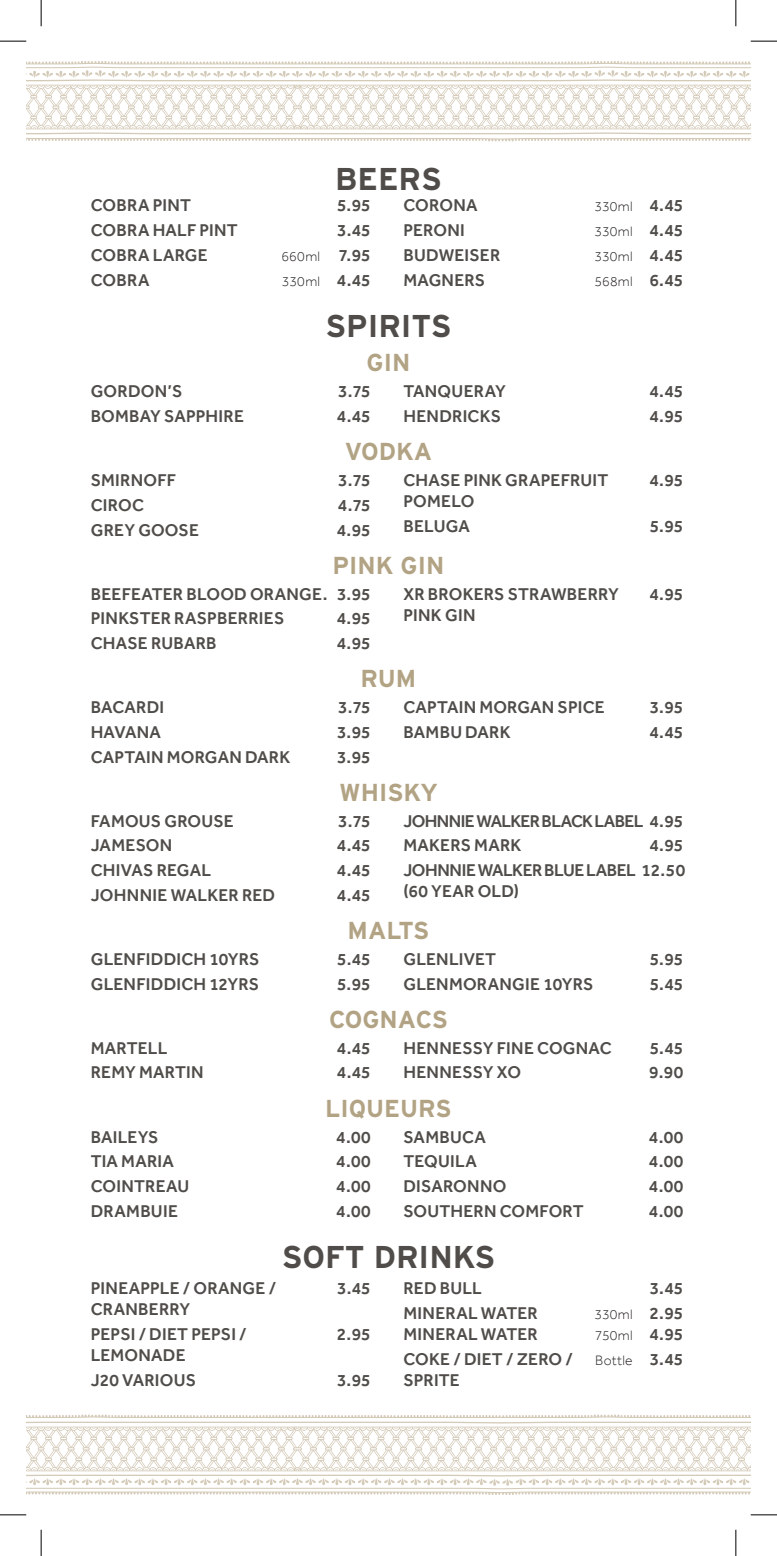
<style>
.page{position:relative;width:777px;height:1556px;background:#fff}
.page>*{position:absolute;margin:0;border:0;box-sizing:border-box;transform-origin:0 0}
.t1{font:700 31.5px "Interstate";color:#4f4c49}
.t2{font:700 24.5px "Interstate";color:#b2a384}
.t3{font:500 17.5px/24.7px "Effra";letter-spacing:.01em;color:#4f4c49}
.t4{font:500 17.5px/24.7px "Effra";letter-spacing:-.03em;color:#4f4c49}
.t5{font:500 17.5px/24.7px "Effra";letter-spacing:-.025em;color:#4f4c49;text-align:right}
.t6{font:300 14px "Effra";letter-spacing:.02em;color:#231f20}
.s1{font-weight:500;font-size:17.5px;color:#4f4c49}
</style>
<div class="page">
<svg style="left:26px;top:61px;width:725px;height:80px"></svg>
<svg style="left:26px;top:1414px;width:725px;height:81px"></svg>
<svg style="left:0;top:41px;width:26px;height:1px"></svg>
<svg style="left:751px;top:41px;width:26px;height:1px"></svg>
<svg style="left:0;top:1514px;width:26px;height:1px"></svg>
<svg style="left:751px;top:1514px;width:26px;height:1px"></svg>
<svg style="left:41px;top:0;width:1px;height:26px"></svg>
<svg style="left:41px;top:1529px;width:1px;height:27px"></svg>
<svg style="left:735px;top:0;width:1px;height:26px"></svg>
<svg style="left:735px;top:1529px;width:1px;height:27px"></svg>
<h1 class="t1" style="left:335px;top:162px;width:108px">BEERS</h1>
<p class="t3" style="left:403px;top:193px;width:76px">CORONA</p>
<p class="t6" style="left:594px;top:198px;width:90px">330ml <span class="s1">4.45</span></p>
<p class="t3" style="left:403px;top:218px;width:63px">PERONI</p>
<p class="t6" style="left:594px;top:223px;width:90px">330ml <span class="s1">4.45</span></p>
<p class="t3" style="left:403px;top:242px;width:98px">BUDWEISER</p>
<p class="t6" style="left:594px;top:248px;width:90px">330ml <span class="s1">4.45</span></p>
<p class="t3" style="left:403px;top:267px;width:83px">MAGNERS</p>
<p class="t6" style="left:594px;top:272px;width:90px">568ml <span class="s1">6.45</span></p>
<h1 class="t1" style="left:325px;top:308px;width:128px">SPIRITS</h1>
<h2 class="t2" style="left:367px;top:349px;width:45px">GIN</h2>
<p class="t3" style="left:91px;top:193px;width:102px">COBRA PINT</p>
<p class="t3" style="left:337px;top:193px;width:35px">5.95</p>
<p class="t3" style="left:91px;top:218px;width:149px">COBRA HALF PINT</p>
<p class="t3" style="left:337px;top:218px;width:35px">3.45</p>
<p class="t3" style="left:91px;top:242px;width:119px">COBRA LARGE</p>
<p class="t6" style="left:282px;top:248px;width:91px">660ml <span class="s1">7.95</span></p>
<p class="t3" style="left:91px;top:267px;width:60px">COBRA</p>
<p class="t6" style="left:282px;top:272px;width:90px">330ml <span class="s1">4.45</span></p>
<p class="t3" style="left:91px;top:379px;width:93px">GORDON’S</p>
<p class="t3" style="left:338px;top:379px;width:34px">3.75</p>
<p class="t3" style="left:91px;top:404px;width:155px">BOMBAY SAPPHIRE</p>
<p class="t3" style="left:337px;top:404px;width:36px">4.45</p>
<p class="t3" style="left:403px;top:379px;width:104px">TANQUERAY</p>
<p class="t3" style="left:649px;top:379px;width:36px">4.45</p>
<p class="t3" style="left:403px;top:404px;width:99px">HENDRICKS</p>
<p class="t3" style="left:649px;top:404px;width:36px">4.95</p>
<h2 class="t2" style="left:345px;top:438px;width:89px">VODKA</h2>
<p class="t3" style="left:91px;top:468px;width:87px">SMIRNOFF</p>
<p class="t3" style="left:338px;top:468px;width:34px">3.75</p>
<p class="t3" style="left:91px;top:492px;width:55px">CIROC</p>
<p class="t3" style="left:338px;top:492px;width:34px">4.75</p>
<p class="t3" style="left:91px;top:517px;width:110px">GREY GOOSE</p>
<p class="t3" style="left:337px;top:517px;width:36px">4.95</p>
<p class="t3" style="left:403px;top:468px;width:206px">CHASE PINK GRAPEFRUIT</p>
<p class="t3" style="left:649px;top:468px;width:36px">4.95</p>
<p class="t3" style="left:403px;top:489px;width:73px">POMELO<br>BELUGA</p>
<p class="t3" style="left:649px;top:513px;width:35px">5.95</p>
<h2 class="t2" style="left:332px;top:551px;width:113px">PINK GIN</h2>
<p class="t3" style="left:91px;top:581px;width:282px">BEEFEATER BLOOD ORANGE. 3.95<br>PINKSTER RASPBERRIES</p>
<p class="t3" style="left:403px;top:581px;width:217px">XR BROKERS STRAWBERRY</p>
<p class="t3" style="left:649px;top:581px;width:36px">4.95</p>
<p class="t3" style="left:403px;top:602px;width:74px">PINK GIN</p>
<p class="t3" style="left:337px;top:606px;width:36px">4.95</p>
<p class="t3" style="left:91px;top:631px;width:127px">CHASE RUBARB</p>
<p class="t3" style="left:337px;top:631px;width:36px">4.95</p>
<h2 class="t2" style="left:360px;top:665px;width:57px">RUM</h2>
<p class="t3" style="left:91px;top:695px;width:75px">BACARDI</p>
<p class="t3" style="left:338px;top:695px;width:34px">3.75</p>
<p class="t3" style="left:91px;top:719px;width:72px">HAVANA</p>
<p class="t3" style="left:337px;top:719px;width:35px">3.95</p>
<p class="t3" style="left:91px;top:744px;width:201px">CAPTAIN MORGAN DARK</p>
<p class="t3" style="left:337px;top:744px;width:35px">3.95</p>
<p class="t3" style="left:403px;top:695px;width:203px">CAPTAIN MORGAN SPICE</p>
<p class="t3" style="left:649px;top:695px;width:35px">3.95</p>
<p class="t3" style="left:403px;top:719px;width:109px">BAMBU DARK</p>
<p class="t3" style="left:649px;top:719px;width:36px">4.45</p>
<h2 class="t2" style="left:339px;top:778px;width:100px">WHISKY</h2>
<p class="t3" style="left:91px;top:808px;width:145px">FAMOUS GROUSE</p>
<p class="t3" style="left:338px;top:808px;width:34px">3.75</p>
<p class="t3" style="left:91px;top:833px;width:83px">JAMESON</p>
<p class="t3" style="left:337px;top:833px;width:36px">4.45</p>
<p class="t3" style="left:91px;top:858px;width:122px">CHIVAS REGAL</p>
<p class="t3" style="left:337px;top:858px;width:36px">4.45</p>
<p class="t3" style="left:91px;top:882px;width:186px">JOHNNIE WALKER RED</p>
<p class="t3" style="left:337px;top:882px;width:36px">4.45</p>
<p class="t4" style="left:403px;top:808px;width:282px">JOHNNIE WALKER BLACK LABEL 4.95<br>MAKERS MARK</p>
<p class="t5" style="left:403px;top:833px;width:283px">4.95<br>JOHNNIE WALKER BLUE LABEL 12.50</p>
<p class="t3" style="left:403px;top:879px;width:117px">(60 YEAR OLD)</p>
<h2 class="t2" style="left:347px;top:916px;width:83px">MALTS</h2>
<p class="t3" style="left:91px;top:946px;width:170px">GLENFIDDICH 10YRS</p>
<p class="t3" style="left:337px;top:946px;width:35px">5.45</p>
<p class="t3" style="left:91px;top:971px;width:170px">GLENFIDDICH 12YRS</p>
<p class="t3" style="left:337px;top:971px;width:35px">5.95</p>
<p class="t3" style="left:403px;top:946px;width:94px">GLENLIVET</p>
<p class="t3" style="left:649px;top:946px;width:35px">5.95</p>
<p class="t3" style="left:403px;top:971px;width:192px">GLENMORANGIE 10YRS</p>
<p class="t3" style="left:650px;top:971px;width:35px">5.45</p>
<h2 class="t2" style="left:329px;top:1005px;width:120px">COGNACS</h2>
<p class="t3" style="left:403px;top:1035px;width:210px">HENNESSY FINE COGNAC</p>
<p class="t3" style="left:650px;top:1035px;width:35px">5.45</p>
<p class="t3" style="left:403px;top:1060px;width:119px">HENNESSY XO</p>
<p class="t3" style="left:649px;top:1060px;width:36px">9.90</p>
<h2 class="t2" style="left:325px;top:1094px;width:128px">LIQUEURS</h2>
<p class="t3" style="left:91px;top:1035px;width:78px">MARTELL</p>
<p class="t3" style="left:337px;top:1035px;width:36px">4.45</p>
<p class="t3" style="left:91px;top:1060px;width:114px">REMY MARTIN</p>
<p class="t3" style="left:337px;top:1060px;width:36px">4.45</p>
<p class="t3" style="left:91px;top:1124px;width:69px">BAILEYS</p>
<p class="t3" style="left:336px;top:1124px;width:36px">4.00</p>
<p class="t3" style="left:91px;top:1149px;width:85px">TIA MARIA</p>
<p class="t3" style="left:336px;top:1149px;width:36px">4.00</p>
<p class="t3" style="left:91px;top:1173px;width:100px">COINTREAU</p>
<p class="t3" style="left:336px;top:1173px;width:36px">4.00</p>
<p class="t3" style="left:91px;top:1198px;width:89px">DRAMBUIE</p>
<p class="t3" style="left:336px;top:1198px;width:36px">4.00</p>
<p class="t3" style="left:403px;top:1124px;width:84px">SAMBUCA</p>
<p class="t3" style="left:649px;top:1124px;width:36px">4.00</p>
<p class="t3" style="left:403px;top:1149px;width:75px">TEQUILA</p>
<p class="t3" style="left:649px;top:1149px;width:36px">4.00</p>
<p class="t3" style="left:403px;top:1173px;width:105px">DISARONNO</p>
<p class="t3" style="left:649px;top:1173px;width:36px">4.00</p>
<p class="t3" style="left:403px;top:1198px;width:182px">SOUTHERN COMFORT</p>
<p class="t3" style="left:649px;top:1198px;width:36px">4.00</p>
<h1 class="t1" style="left:282px;top:1239px;width:215px">SOFT DRINKS</h1>
<p class="t3" style="left:91px;top:1275px;width:187px">PINEAPPLE / ORANGE /</p>
<p class="t3" style="left:337px;top:1275px;width:35px">3.45</p>
<p class="t3" style="left:91px;top:1296px;width:157px">CRANBERRY<br>PEPSI / DIET PEPSI /</p>
<p class="t3" style="left:337px;top:1321px;width:36px">2.95</p>
<p class="t3" style="left:91px;top:1342px;width:107px">LEMONADE<br>J20 VARIOUS</p>
<p class="t3" style="left:337px;top:1367px;width:35px">3.95</p>
<p class="t3" style="left:403px;top:1275px;width:80px">RED BULL</p>
<p class="t3" style="left:650px;top:1275px;width:35px">3.45</p>
<p class="t3" style="left:403px;top:1300px;width:136px">MINERAL WATER</p>
<p class="t6" style="left:594px;top:1305px;width:90px">330ml <span class="s1">2.95</span></p>
<p class="t3" style="left:403px;top:1321px;width:136px">MINERAL WATER</p>
<p class="t6" style="left:595px;top:1326px;width:90px">750ml <span class="s1">4.95</span></p>
<p class="t3" style="left:403px;top:1346px;width:171px">COKE / DIET / ZERO /</p>
<p class="t6" style="left:595px;top:1351px;width:90px">Bottle <span class="s1">3.45</span></p>
<p class="t3" style="left:403px;top:1367px;width:58px">SPRITE</p>
</div>
